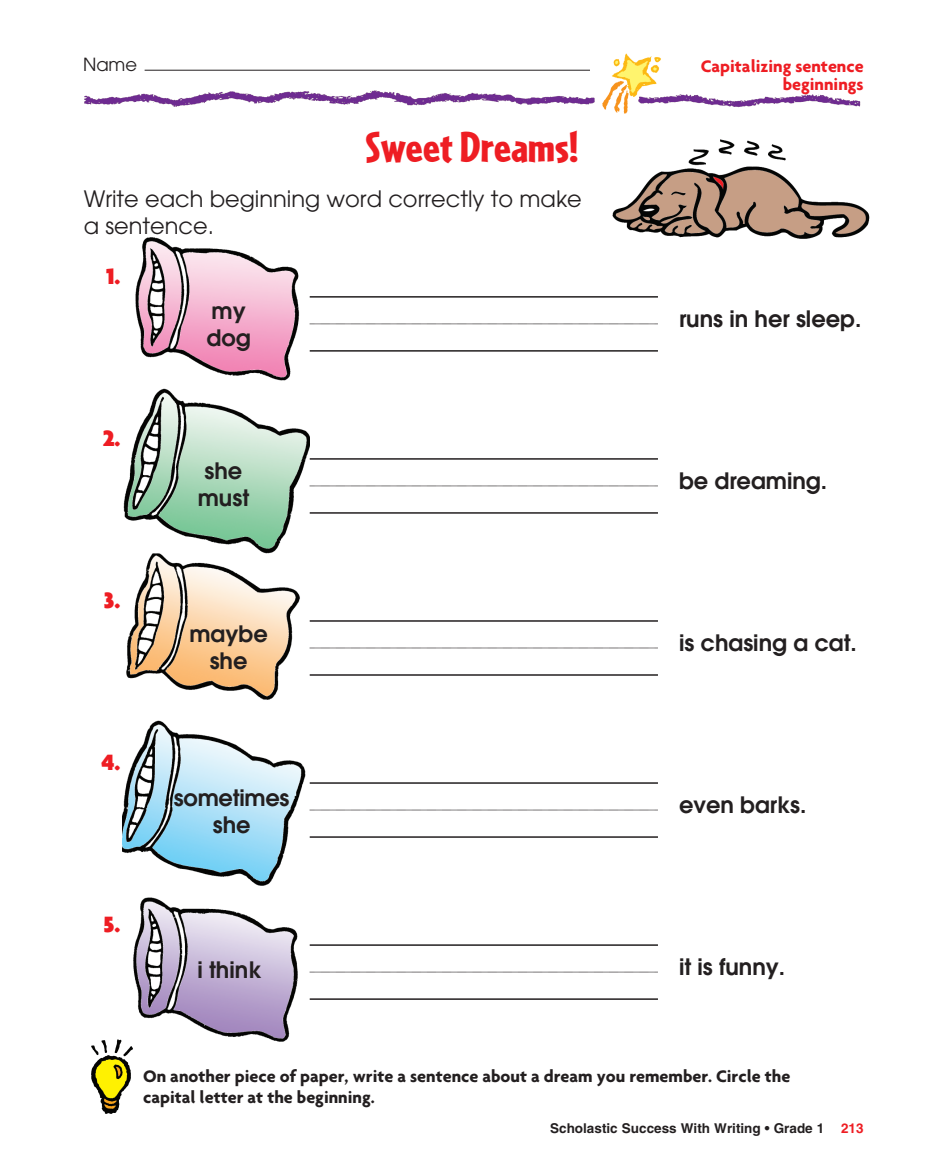
<style>
.page{position:relative;width:945px;height:1174px;background:#fff}
.page>*{position:absolute;margin:0;border:0;box-sizing:border-box;transform-origin:0 0}
.t1{font:900 45px "Cafeteria";color:#ee1d23}
.t2{font:900 24px "Agenda";color:#ee1d23}
.t3{font:600 22.5px/27px "Avant Garde";color:#231f20;text-align:center}
.t4{font:22.5px/27px "Avant Garde";color:#231f20}
.t5{font:700 18px/21.6px "Agenda";color:#231f20}
.t6{font:700 18px/18px "Agenda";color:#ee1d23;text-align:right}
.t7{font:18px "Avant Garde";color:#231f20}
.t8{font:700 13.5px "Helvetica";color:#231f20}
.s1{color:#ee1d23}
</style>
<div class="page">
<img style="left:122px;top:237px;width:187px;height:805px">
<img style="left:84px;top:53px;width:777px;height:61px">
<hr style="left:309px;top:296px;width:348px;height:2px;background:#231f20">
<svg style="left:309px;top:323px;width:348px;height:1px"></svg>
<hr style="left:309px;top:350px;width:348px;height:2px;background:#231f20">
<hr style="left:309px;top:458px;width:348px;height:2px;background:#231f20">
<svg style="left:309px;top:485px;width:348px;height:1px"></svg>
<hr style="left:309px;top:512px;width:348px;height:2px;background:#231f20">
<hr style="left:309px;top:620px;width:348px;height:2px;background:#231f20">
<svg style="left:309px;top:647px;width:348px;height:1px"></svg>
<hr style="left:309px;top:674px;width:348px;height:2px;background:#231f20">
<hr style="left:309px;top:782px;width:348px;height:2px;background:#231f20">
<svg style="left:309px;top:809px;width:348px;height:1px"></svg>
<hr style="left:309px;top:836px;width:348px;height:2px;background:#231f20">
<hr style="left:309px;top:944px;width:348px;height:2px;background:#231f20">
<svg style="left:309px;top:971px;width:348px;height:1px"></svg>
<hr style="left:309px;top:998px;width:348px;height:2px;background:#231f20">
<img style="left:612px;top:139px;width:258px;height:100px">
<div style="left:87px;top:1038px;width:50px;height:76px;background:#fff"></div>
<img style="left:91px;top:1039px;width:42px;height:75px">
<hr style="left:145px;top:70px;width:445px;height:1px;background:#231f20">
<p class="t7" style="left:83px;top:53px;width:56px">Name</p>
<p class="t6" style="left:700px;top:56px;width:164px">Capitalizing sentence beginnings</p>
<p class="t6" style="left:830px;top:56px;width:35px">Skill</p>
<h1 class="t1" style="left:366px;top:121px;width:214px">Sweet Dreams!</h1>
<p class="t4" style="left:84px;top:185px;width:499px">Write each beginning word correctly to make a sentence.</p>
<p class="t2" style="left:106px;top:262px;width:16px">1.</p>
<p class="t3" style="left:206px;top:297px;width:46px;text-align:left">my dog</p>
<p class="t3" style="left:678px;top:305px;width:184px">runs in her sleep.</p>
<p class="t2" style="left:103px;top:424px;width:19px">2.</p>
<p class="t2" style="left:104px;top:586px;width:18px">3.</p>
<p class="t2" style="left:101px;top:748px;width:20px">4.</p>
<p class="t2" style="left:104px;top:910px;width:18px">5.</p>
<p class="t3" style="left:198px;top:457px;width:53px">she must</p>
<p class="t3" style="left:678px;top:467px;width:150px">be dreaming.</p>
<p class="t3" style="left:189px;top:619px;width:80px">maybe she</p>
<p class="t3" style="left:678px;top:629px;width:179px">is chasing a cat.</p>
<p class="t3" style="left:174px;top:783px;width:117px">sometimes she</p>
<p class="t3" style="left:679px;top:791px;width:129px">even barks.</p>
<p class="t3" style="left:197px;top:956px;width:65px">i think</p>
<p class="t3" style="left:679px;top:953px;width:108px">it is funny.</p>
<p class="t5" style="left:143px;top:1064px;width:648px">On another piece of paper, write a sentence about a dream you remember. Circle the capital letter at the beginning.</p>
<p class="t8" style="left:550px;top:1120px;width:315px">Scholastic Success With Writing • Grade 1 <span class="s1">213</span></p>
</div>
